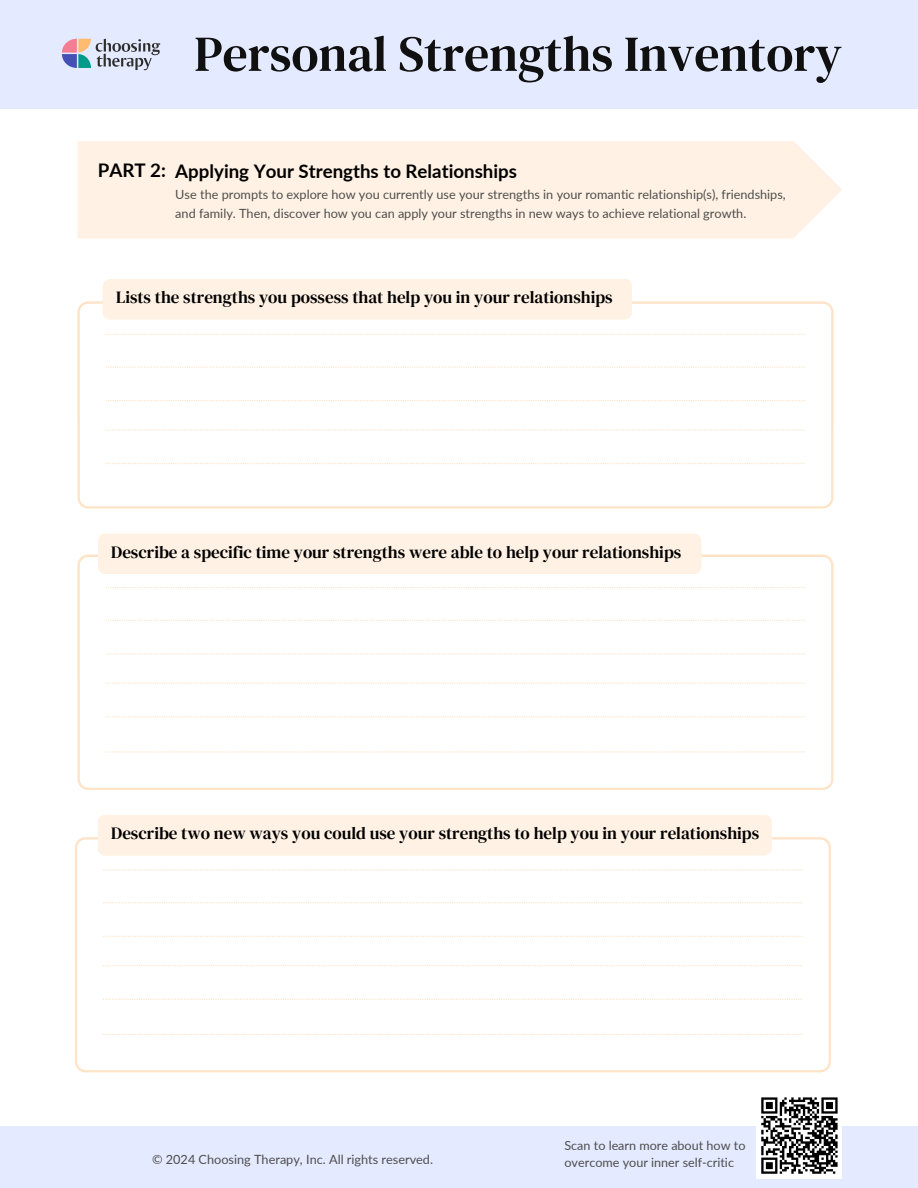
<style>
.page{position:relative;width:918px;height:1188px;background:#fff}
.page>*{position:absolute;margin:0;border:0;box-sizing:border-box;transform-origin:0 0}
.t1{font:50.1px "DM Serif Text";color:#101010}
.t2{font:700 18.75px "Lato";color:#000}
.t3{font:17.1px "DM Serif Text";color:#000}
.t4{font:12.75px/19px "Lato";color:#4e4d4d}
.t5{font:12.6px/16.8px "Lato";color:#4e4d4d}
</style>
<div class="page">
<div style="left:0;top:1126px;width:918px;height:62px;background:#e4eaff"></div>
<svg style="left:78px;top:301px;width:755px;height:207px"></svg>
<svg style="left:106px;top:334px;width:700px;height:1px"></svg>
<svg style="left:106px;top:367px;width:700px;height:1px"></svg>
<svg style="left:106px;top:400px;width:700px;height:1px"></svg>
<svg style="left:105px;top:429px;width:700px;height:2px"></svg>
<svg style="left:105px;top:463px;width:700px;height:1px"></svg>
<div style="left:103px;top:279px;width:529px;height:41px;background:#fff2e4;border-radius:8px"></div>
<svg style="left:78px;top:555px;width:755px;height:235px"></svg>
<svg style="left:106px;top:587px;width:700px;height:1px"></svg>
<svg style="left:106px;top:620px;width:700px;height:1px"></svg>
<svg style="left:106px;top:653px;width:700px;height:1px"></svg>
<svg style="left:105px;top:683px;width:700px;height:1px"></svg>
<svg style="left:105px;top:716px;width:700px;height:1px"></svg>
<svg style="left:106px;top:751px;width:700px;height:1px"></svg>
<svg style="left:75px;top:837px;width:756px;height:235px"></svg>
<svg style="left:103px;top:869px;width:700px;height:2px"></svg>
<svg style="left:103px;top:902px;width:700px;height:1px"></svg>
<svg style="left:103px;top:936px;width:700px;height:1px"></svg>
<svg style="left:103px;top:965px;width:700px;height:1px"></svg>
<svg style="left:103px;top:999px;width:700px;height:1px"></svg>
<svg style="left:103px;top:1034px;width:700px;height:1px"></svg>
<div style="left:757px;top:1093px;width:85px;height:85px;background:#fff"></div>
<svg style="left:761px;top:1097px;width:77px;height:77px"></svg>
<div style="left:98px;top:815px;width:674px;height:41px;background:#fff2e4;border-radius:8px"></div>
<div style="left:98px;top:533px;width:603px;height:41px;background:#fff2e4;border-radius:8px"></div>
<div style="left:78px;top:141px;width:764px;height:98px;background:#fff2e4"></div>
<div style="left:0;top:0;width:918px;height:109px;background:#e4eaff"></div>
<svg style="left:62px;top:39px;width:98px;height:31px"></svg>
<p class="t1" style="left:194px;top:19px;width:649px">Personal Strengths Inventory</p>
<h3 class="t2" style="left:98px;top:159px;width:70px">PART 2:</h3>
<h3 class="t2" style="left:175px;top:159px;width:343px">Applying Your Strengths to Relationships</h3>
<h3 class="t4" style="left:175px;top:185px;width:612px">Use the prompts to explore how you currently use your strengths in your romantic relationship(s), friendships, and family. Then, discover how you can apply your strengths in new ways to achieve relational growth.</h3>
<p class="t3" style="left:116px;top:285px;width:498px">Lists the strengths you possess that help you in your relationships</p>
<h1 class="t3" style="left:116px;top:539px;width:553px">Li ts th strengths you posse s that elp you achieve pers nal fulfillment</h1>
<h3 class="t3" style="left:111px;top:540px;width:572px">Describe a specific time your strengths were able to help your relationships</h3>
<p class="t3" style="left:181px;top:821px;width:110px">a rengths yme</p>
<h2 class="t3" style="left:323px;top:821px;width:159px">estrhat he were ach</h2>
<h2 class="t3" style="left:494px;top:821px;width:99px">ve elp your f</h2>
<h2 class="t3" style="left:605px;top:821px;width:77px">fiionships</h2>
<h2 class="t3" style="left:114px;top:821px;width:553px">Lists th stspecific tiou possr ss tengthslp youableieo hpersonalrellatllment</h2>
<h3 class="t3" style="left:111px;top:821px;width:649px">Describe two new ways you could use your strengths to help you in your relationships</h3>
<p class="t4" style="left:152px;top:1149px;width:283px">© 2024 Choosing Therapy, Inc. All rights reserved.</p>
<h3 class="t5" style="left:564px;top:1137px;width:182px">Scan to learn more about how to overcome your inner self-critic</h3>
</div>
